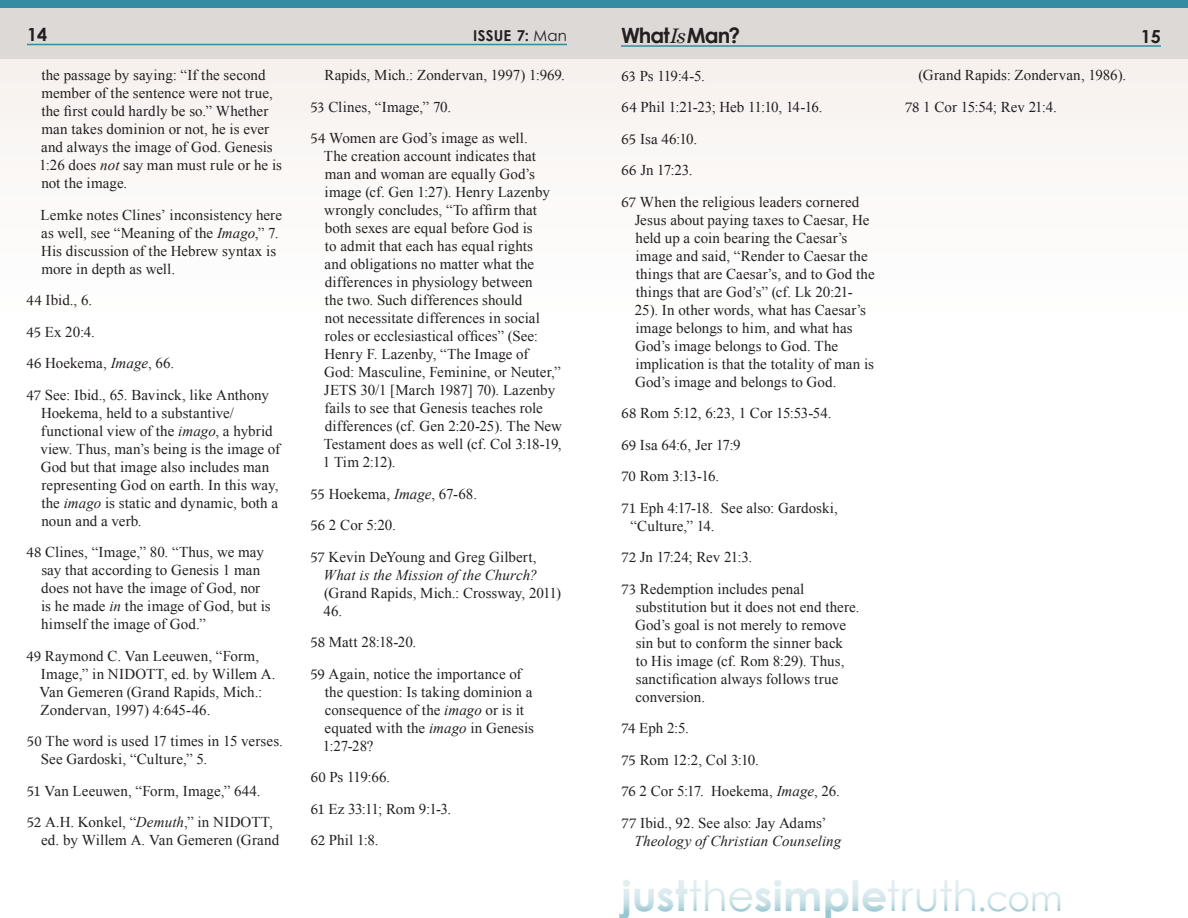
<style>
.page{position:relative;width:1188px;height:918px;background:#fff}
.page>*{position:absolute;margin:0;border:0;box-sizing:border-box;transform-origin:0 0}
.t1{font:700 41.85px "Century Gothic";letter-spacing:.005em;color:#99c6d1}
.t2{font:700 21px "Century Gothic";letter-spacing:-.045em;color:#231f20}
.t3{font:700 18px "Century Gothic";color:#231f20}
.Endnotes{font:15px/18px "Times New Roman";letter-spacing:.005em;color:#231f20}
.Endnotes-2{font:italic 15px/18px "Times New Roman";letter-spacing:.005em;color:#231f20}
.Endnotes-3{font:15px "Times New Roman";letter-spacing:-.015em;color:#231f20}
.t4{font:700 15px "Century Gothic";letter-spacing:.02em;color:#231f20}
.s1{font-weight:400}
.s2{font-family:"Century";font-weight:400;font-style:italic}
.s3{font-family:"Adobe Jenson Pro"}
.s4{font-style:italic}
.s5{font-family:"Adobe Jenson Pro";font-style:normal}
.s6{font-style:normal}
.s7{font-weight:400;font-size:34.65px}
</style>
<div class="page">
<div style="left:0;top:8px;width:1188px;height:330px;background:#fcf9f8"></div>
<div style="left:0;top:8px;width:1188px;height:51px;background:#dcd9d7"></div>
<hr style="left:27px;top:44px;width:540px;height:1px;background:#338ca2">
<hr style="left:621px;top:45px;width:540px;height:2px;background:#338ca2">
<div style="left:0;top:0;width:1188px;height:8px;background:#338ca2"></div>
<p class="t3" style="left:27px;top:23px;width:22px">14</p>
<p class="t4" style="left:473px;top:26px;width:95px">ISSUE 7: <span class="s1">Man</span></p>
<h2 class="t2" style="left:621px;top:22px;width:121px">What<span class="s2">Is</span>Man?</h2>
<p class="t3" style="left:1141px;top:25px;width:22px">15</p>
<p class="Endnotes" style="left:622px;top:66px;width:85px"><span class="s3">63</span> Ps 119:4-5.</p>
<p class="Endnotes" style="left:622px;top:98px;width:202px"><span class="s3">64</span> Phil 1:21-23; Heb 11:10, 14-16.</p>
<p class="Endnotes" style="left:622px;top:129px;width:77px"><span class="s3">65</span> Isa 46:10.</p>
<p class="Endnotes" style="left:622px;top:161px;width:72px"><span class="s3">66</span> Jn 17:23.</p>
<p class="Endnotes" style="left:635px;top:192px;width:242px;text-indent:-13px"><span class="s3">67</span> When the religious leaders cornered Jesus about paying taxes to Caesar, He held up a coin bearing the Caesar’s image and said, “Render to Caesar the things that are Caesar’s, and to God the things that are God’s” (cf. Lk 20:21- 25). In other words, what has Caesar’s image belongs to him, and what has God’s image belongs to God. The implication is that the totality of man is God’s image and belongs to God.</p>
<p class="Endnotes" style="left:622px;top:404px;width:211px"><span class="s3">68</span> Rom 5:12, 6:23, 1 Cor 15:53-54.</p>
<p class="Endnotes" style="left:622px;top:435px;width:121px"><span class="s3">69</span> Isa 64:6, Jer 17:9</p>
<p class="Endnotes" style="left:622px;top:467px;width:99px"><span class="s3">70</span> Rom 3:13-16.</p>
<p class="Endnotes" style="left:630px;top:498px;width:209px;text-indent:-9px"><span class="s3">71</span> Eph 4:17-18. See also: Gardoski, “Culture,” 14.</p>
<p class="Endnotes" style="left:622px;top:548px;width:132px"><span class="s3">72</span> Jn 17:24; Rev 21:3.</p>
<p class="Endnotes" style="left:635px;top:579px;width:226px;text-indent:-14px"><span class="s3">73</span> Redemption includes penal substitution but it does not end there.<br>God’s goal is not merely to remove sin but to conform the sinner back<br>to His image (cf. Rom 8:29). Thus, sanctification always follows true conversion.</p>
<p class="Endnotes" style="left:622px;top:719px;width:69px"><span class="s3">74</span> Eph 2:5.</p>
<p class="Endnotes-3" style="left:622px;top:749px;width:139px"><span class="s3">75</span> Rom 12:2, Col 3:10.</p>
<p class="Endnotes" style="left:622px;top:782px;width:220px"><span class="s3">76</span> 2 Cor 5:17. Hoekema, <span class="s4">Image</span>, 26.</p>
<p class="Endnotes-2" style="left:634px;top:813px;width:208px;text-indent:-13px"><span class="s5">77</span> <span class="s6">Ibid., 92. See also: Jay Adams’<br></span>Theology of Christian Counseling</p>
<p class="Endnotes" style="left:39px;top:66px;width:244px">the passage by saying: “If the second member of the sentence were not true, the first could hardly be so.” Whether man takes dominion or not, he is ever and always the image of God. Genesis 1:26 does <span class="s4">not</span> say man must rule or he is not the image.</p>
<p class="Endnotes" style="left:40px;top:205px;width:243px">Lemke notes Clines’ inconsistency here as well, see “Meaning of the <span class="s4">Imago</span>,” 7.<br>His discussion of the Hebrew syntax is more in depth as well.</p>
<p class="Endnotes" style="left:26px;top:291px;width:67px"><span class="s3">44</span> Ibid., 6.</p>
<p class="Endnotes" style="left:26px;top:322px;width:70px"><span class="s3">45</span> Ex 20:4.</p>
<p class="Endnotes" style="left:26px;top:354px;width:149px"><span class="s3">46</span> Hoekema, <span class="s4">Image</span>, 66.</p>
<p class="Endnotes" style="left:40px;top:385px;width:241px;text-indent:-14px"><span class="s3">47</span> See: Ibid., 65. Bavinck, like Anthony Hoekema, held to a substantive/ functional view of the <span class="s4">imago</span>, a hybrid view. Thus, man’s being is the image of God but that image also includes man representing God on earth. In this way, the <span class="s4">imago</span> is static and dynamic, both a noun and a verb.</p>
<p class="Endnotes" style="left:41px;top:543px;width:231px;text-indent:-15px"><span class="s3">48</span> Clines, “Image,” 80. “Thus, we may say that according to Genesis 1 man does not have the image of God, nor is he made <span class="s4">in</span> the image of God, but is himself the image of God.”</p>
<p class="Endnotes" style="left:40px;top:646px;width:238px;text-indent:-13px"><span class="s3">49</span> Raymond C. Van Leeuwen, “Form,<br>Image,” in NIDOTT, ed. by Willem A.<br>Van Gemeren (Grand Rapids, Mich.:<br>Zondervan, 1997) 4:645-46.</p>
<p class="Endnotes" style="left:41px;top:732px;width:243px;text-indent:-14px"><span class="s3">50</span> The word is used 17 times in 15 verses.<br>See Gardoski, “Culture,” 5.</p>
<p class="Endnotes" style="left:27px;top:781px;width:235px"><span class="s3">51</span> Van Leeuwen, “Form, Image,” 644.</p>
<p class="Endnotes" style="left:41px;top:813px;width:240px;text-indent:-14px"><span class="s3">52</span> A.H. Konkel, “<span class="s4">Demuth</span>,” in NIDOTT, ed. by Willem A. Van Gemeren (Grand</p>
<p class="Endnotes" style="left:325px;top:66px;width:242px">Rapids, Mich.: Zondervan, 1997) 1:969.</p>
<p class="Endnotes" style="left:310px;top:97px;width:142px"><span class="s3">53</span> Clines, “Image,” 70.</p>
<p class="Endnotes" style="left:323px;top:129px;width:241px;text-indent:-12px"><span class="s3">54</span> Women are God’s image as well.<br>The creation account indicates that man and woman are equally God’s image (cf. Gen 1:27). Henry Lazenby wrongly concludes, “To affirm that both sexes are equal before God is<br>to admit that each has equal rights<br>and obligations no matter what the differences in physiology between<br>the two. Such differences should<br>not necessitate differences in social roles or ecclesiastical offices” (See:<br>Henry F. Lazenby, “The Image of<br>God: Masculine, Feminine, or Neuter,” JETS 30/1 [March 1987] 70). Lazenby fails to see that Genesis teaches role differences (cf. Gen 2:20-25). The New Testament does as well (cf. Col 3:18-19, 1 Tim 2:12).</p>
<p class="Endnotes" style="left:310px;top:484px;width:168px"><span class="s3">55</span> Hoekema, <span class="s4">Image</span>, 67-68.</p>
<p class="Endnotes" style="left:310px;top:516px;width:87px"><span class="s3">56</span> 2 Cor 5:20.</p>
<p class="Endnotes" style="left:323px;top:547px;width:239px;text-indent:-13px"><span class="s3">57</span> Kevin DeYoung and Greg Gilbert,<br><span class="s4">What is the Mission of the Church? </span>(Grand Rapids, Mich.: Crossway, 2011)<br>46.</p>
<p class="Endnotes" style="left:310px;top:633px;width:107px"><span class="s3">58</span> Matt 28:18-20.</p>
<p class="Endnotes" style="left:323px;top:664px;width:213px;text-indent:-12px"><span class="s3">59</span> Again, notice the importance of the question: Is taking dominion a consequence of the <span class="s4">imago</span> or is it equated with the <span class="s4">imago</span> in Genesis<br>1:27-28?</p>
<p class="Endnotes" style="left:311px;top:768px;width:81px"><span class="s3">60</span> Ps 119:66.</p>
<p class="Endnotes" style="left:311px;top:799px;width:142px"><span class="s3">61</span> Ez 33:11; Rom 9:1-3.</p>
<p class="Endnotes" style="left:311px;top:831px;width:69px"><span class="s3">62</span> Phil 1:8.</p>
<p class="Endnotes" style="left:919px;top:66px;width:209px">(Grand Rapids: Zondervan, 1986).</p>
<p class="Endnotes" style="left:905px;top:97px;width:153px"><span class="s3">78</span> 1 Cor 15:54; Rev 21:4.</p>
<h1 class="t1" style="left:621px;top:870px;width:443px">just<span class="s1">the</span>simple<span class="s1">truth</span><span class="s7">.com</span></h1>
</div>
